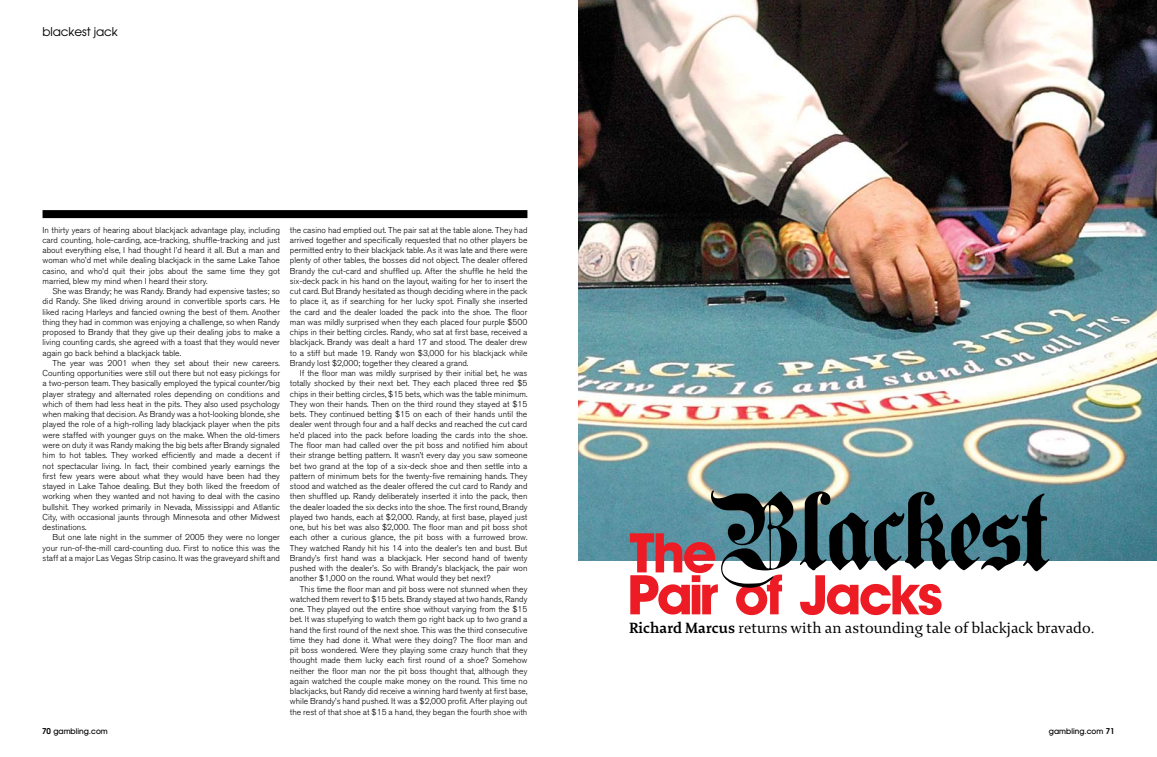
<style>
.page{position:relative;width:1157px;height:757px;background:#fff}
.page>*{position:absolute;margin:0;border:0;box-sizing:border-box;transform-origin:0 0}
.t1{font:96.1px "Plain Germanica";letter-spacing:-.015em;color:#000}
.t2{font:700 55px "Avant Garde IT Cby BT";letter-spacing:-.05em;color:#ed1c24}
.t3{font:16px "Enigma 2";color:#000}
.t4{font:12px "Avant Garde";letter-spacing:-.01em;color:#000}
.t5{font:300 8.5px/10.3px "Akzidenz Grotesk BQ";color:#000;text-align:justify}
.t6{font:500 8px "Avant Garde IT Cby BT";color:#000}
.s1{font-family:"Avant Garde IT Cby BT";font-weight:700;font-size:55px;color:#ed1c24}
.s2{font-weight:700}
.s3{font-family:"Avant Garde";font-weight:600}
</style>
<div class="page">
<img style="left:578px;top:0;width:579px;height:561px">
<div style="left:43px;top:210px;width:484px;height:8px;background:#000"></div>
<h3 class="t4" style="left:43px;top:25px;width:77px">blackest jack</h3>
<p class="t5" style="left:43px;top:225px;width:239px">In thirty years of hearing about blackjack advantage play, including card counting, hole-carding, ace-tracking, shuffle-tracking and just about everything else, I had thought I’d heard it all. But a man and woman who’d met while dealing blackjack in the same Lake Tahoe casino, and who’d quit their jobs about the same time they got married, blew my mind when I heard their story.</p>
<p class="t5" style="left:43px;top:286px;width:239px;text-indent:10px">She was Brandy; he was Randy. Brandy had expensive tastes; so did Randy. She liked driving around in convertible sports cars. He liked racing Harleys and fancied owning the best of them. Another thing they had in common was enjoying a challenge, so when Randy proposed to Brandy that they give up their dealing jobs to make a living counting cards, she agreed with a toast that they would never again go back behind a blackjack table.</p>
<p class="t5" style="left:43px;top:358px;width:239px;text-indent:10px">The year was 2001 when they set about their new careers.<br>Counting opportunities were still out there but not easy pickings for a two-person team. They basically employed the typical counter/big player strategy and alternated roles depending on conditions and which of them had less heat in the pits. They also used psychology when making that decision. As Brandy was a hot-looking blonde, she played the role of a high-rolling lady blackjack player when the pits were staffed with younger guys on the make. When the old-timers were on duty it was Randy making the big bets after Brandy signaled him to hot tables. They worked efficiently and made a decent if not spectacular living. In fact, their combined yearly earnings the first few years were about what they would have been had they stayed in Lake Tahoe dealing. But they both liked the freedom of working when they wanted and not having to deal with the casino bullshit. They worked primarily in Nevada, Mississippi and Atlantic City, with occasional jaunts through Minnesota and other Midwest destinations.</p>
<p class="t5" style="left:43px;top:532px;width:239px;text-indent:10px">But one late night in the summer of 2005 they were no longer your run-of-the-mill card-counting duo. First to notice this was the staff at a major Las Vegas Strip casino. It was the graveyard shift and</p>
<p class="t5" style="left:290px;top:225px;width:239px">the casino had emptied out. The pair sat at the table alone. They had arrived together and specifically requested that no other players be permitted entry to their blackjack table. As it was late and there were plenty of other tables, the bosses did not object. The dealer offered Brandy the cut-card and shuffled up. After the shuffle he held the six-deck pack in his hand on the layout, waiting for her to insert the cut card. But Brandy hesitated as though deciding where in the pack to place it, as if searching for her lucky spot. Finally she inserted the card and the dealer loaded the pack into the shoe. The floor man was mildly surprised when they each placed four purple $500 chips in their betting circles. Randy, who sat at first base, received a blackjack. Brandy was dealt a hard 17 and stood. The dealer drew to a stiff but made 19. Randy won $3,000 for his blackjack while Brandy lost $2,000; together they cleared a grand.</p>
<p class="t5" style="left:290px;top:368px;width:239px;text-indent:10px">If the floor man was mildly surprised by their initial bet, he was totally shocked by their next bet. They each placed three red $5 chips in their betting circles, $15 bets, which was the table minimum.<br>They won their hands. Then on the third round they stayed at $15 bets. They continued betting $15 on each of their hands until the dealer went through four and a half decks and reached the cut card he’d placed into the pack before loading the cards into the shoe.<br>The floor man had called over the pit boss and notified him about their strange betting pattern. It wasn’t every day you saw someone bet two grand at the top of a six-deck shoe and then settle into a pattern of minimum bets for the twenty-five remaining hands. They stood and watched as the dealer offered the cut card to Randy and then shuffled up. Randy deliberately inserted it into the pack, then the dealer loaded the six decks into the shoe. The first round, Brandy played two hands, each at $2,000. Randy, at first base, played just one, but his bet was also $2,000. The floor man and pit boss shot each other a curious glance, the pit boss with a furrowed brow.<br>They watched Randy hit his 14 into the dealer’s ten and bust. But Brandy’s first hand was a blackjack. Her second hand of twenty pushed with the dealer’s. So with Brandy’s blackjack, the pair won another $1,000 on the round. What would they bet next?</p>
<p class="t5" style="left:290px;top:584px;width:239px;text-indent:10px">This time the floor man and pit boss were not stunned when they watched them revert to $15 bets. Brandy stayed at two hands, Randy one. They played out the entire shoe without varying from the $15 bet. It was stupefying to watch them go right back up to two grand a hand the first round of the next shoe. This was the third consecutive time they had done it. What were they doing? The floor man and pit boss wondered. Were they playing some crazy hunch that they thought made them lucky each first round of a shoe? Somehow neither the floor man nor the pit boss thought that, although they again watched the couple make money on the round. This time no blackjacks, but Randy did receive a winning hard twenty at first base, while Brandy’s hand pushed. It was a $2,000 profit. After playing out the rest of that shoe at $15 a hand, they began the fourth shoe with</p>
<h1 class="t1" style="left:629px;top:485px;width:422px"><span class="s1">The</span>Blackest</h1>
<h2 class="t2" style="left:627px;top:561px;width:317px">Pair of Jacks</h2>
<h3 class="t3" style="left:629px;top:617px;width:467px"><span class="s2">Richard Marcus</span> returns with an astounding tale of blackjack bravado.</h3>
<p class="t6" style="left:42px;top:726px;width:67px"><span class="s3">70</span> gambling.com</p>
<p class="t6" style="left:1049px;top:726px;width:67px">gambling.com <span class="s3">71</span></p>
</div>
